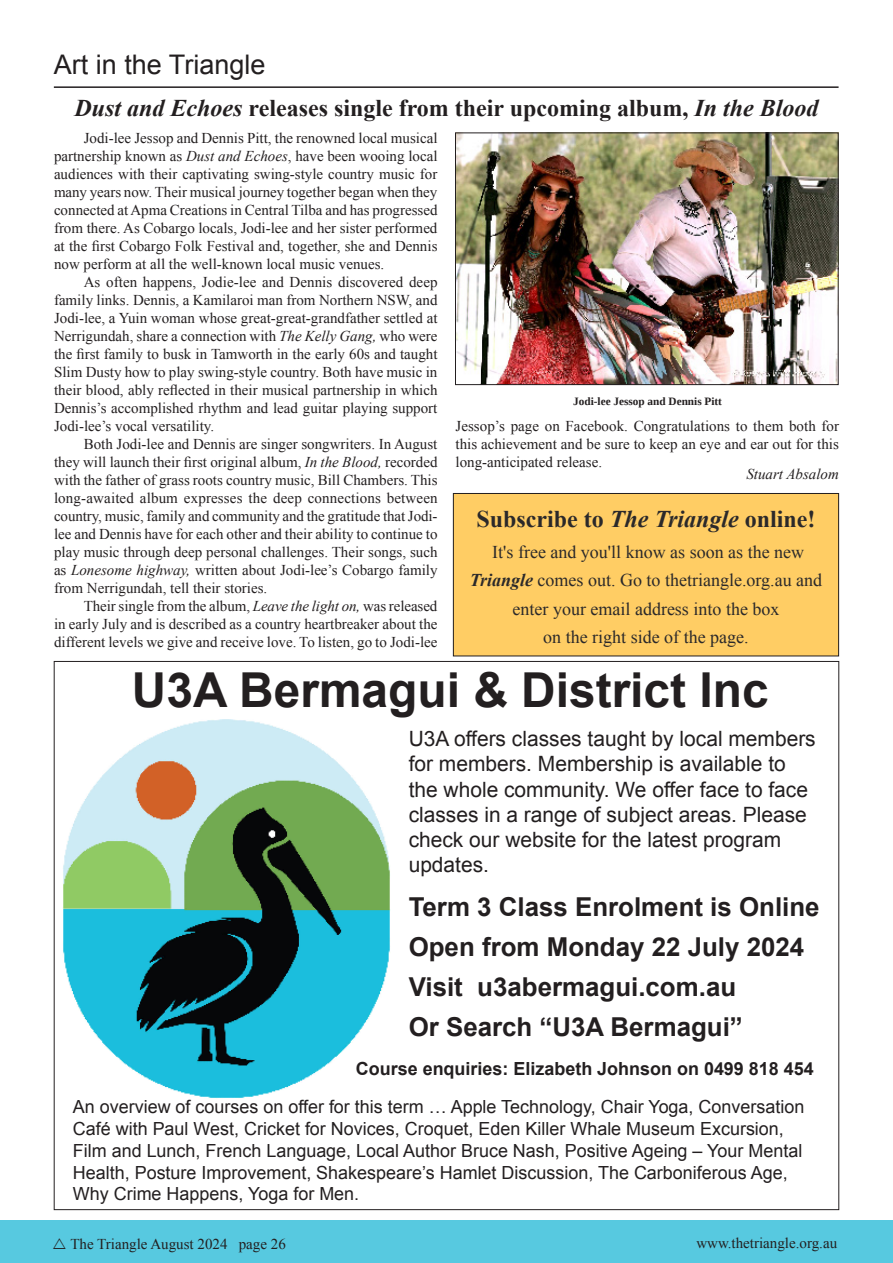
<style>
.page{position:relative;width:893px;height:1263px;background:#fff}
.page>*{position:absolute;margin:0;border:0;box-sizing:border-box;transform-origin:0 0}
.t1{font:700 48.15px "Arial";color:#231f20}
.PageTitle{font:27px "Arial";color:#231f20}
.t2{font:700 26.1px/39.8px "Arial";color:#231f20}
.Headline_2{font:700 24px "Times New Roman";color:#231f20}
.Body_text{font:700 24px "Times New Roman";color:#2b292a}
.t3{font:21px/25.3px "Arial";color:#231f20}
.t4{font:18px/21.8px "Arial";color:#231f20}
.Body_text-2{font:18px/28.3px "Times New Roman";color:#2b292a;text-align:center}
.t5{font:700 18px "Arial";color:#231f20}
.Body_text-3{font:15px/18px "Times New Roman";color:#231f20;text-align:justify}
.author{font:italic 15px "Times New Roman";color:#231f20}
.t6{font:700 11.25px "Liberation Serif";color:#231f20}
.s1{font-style:italic}
.s2{font-weight:700;font-style:italic}
</style>
<div class="page">
<div style="left:0;top:1220px;width:893px;height:43px;background:#57c9e0"></div>
<img style="left:63px;top:719px;width:327px;height:379px">
<hr style="left:54px;top:86px;width:785px;height:2px;background:#231f20">
<img style="left:457px;top:135px;width:379px;height:248px">
<div style="left:455px;top:133px;width:383px;height:252px;border:1px solid #231f20"></div>
<div style="left:453px;top:493px;width:386px;height:163px;background:#ffcd64"></div>
<div style="left:453px;top:493px;width:386px;height:163px;border:1px solid #231f20"></div>
<p class="PageTitle" style="left:54px;top:46px;width:213px">Art in the Triangle</p>
<p class="Headline_2" style="left:74px;top:91px;width:746px"><span class="s1">Dust and Echoes</span> releases single from their upcoming album, <span class="s1">In the Blood</span></p>
<p class="Body_text-3" style="left:54px;top:128px;width:385px;text-indent:30px">Jodi-lee Jessop and Dennis Pitt, the renowned local musical partnership known as <span class="s1">Dust and Echoes</span>, have been wooing local audiences with their captivating swing-style country music for many years now. Their musical journey together began when they connected at Apma Creations in Central Tilba and has progressed from there. As Cobargo locals, Jodi-lee and her sister performed at the first Cobargo Folk Festival and, together, she and Dennis now perform at all the well-known local music venues.</p>
<p class="Body_text-3" style="left:54px;top:272px;width:385px;text-indent:30px">As often happens, Jodie-lee and Dennis discovered deep family links. Dennis, a Kamilaroi man from Northern NSW, and Jodi-lee, a Yuin woman whose great-great-grandfather settled at Nerrigundah, share a connection with <span class="s1">The Kelly Gang,</span> who were the first family to busk in Tamworth in the early 60s and taught Slim Dusty how to play swing-style country. Both have music in their blood, ably reflected in their musical partnership in which Dennis’s accomplished rhythm and lead guitar playing support Jodi-lee’s vocal versatility.</p>
<p class="Body_text-3" style="left:54px;top:434px;width:385px;text-indent:30px">Both Jodi-lee and Dennis are singer songwriters. In August they will launch their first original album, <span class="s1">In the Blood,</span> recorded with the father of grass roots country music, Bill Chambers. This long-awaited album expresses the deep connections between country, music, family and community and the gratitude that Jodi&shy;lee and Dennis have for each other and their ability to continue to play music through deep personal challenges. Their songs, such as <span class="s1">Lonesome highway,</span> written about Jodi-lee’s Cobargo family from Nerrigundah, tell their stories.</p>
<p class="Body_text-3" style="left:54px;top:596px;width:385px;text-indent:30px">Their single from the album, <span class="s1">Leave the light on,</span> was released in early July and is described as a country heartbreaker about the different levels we give and receive love. To listen, go to Jodi-lee</p>
<p class="t6" style="left:573px;top:394px;width:150px">Jodi-lee Jessop and Dennis Pitt</p>
<p class="Body_text-3" style="left:455px;top:416px;width:385px">Jessop’s page on Facebook. Congratulations to them both for this achievement and be sure to keep an eye and ear out for this long-anticipated release.</p>
<p class="author" style="left:746px;top:463px;width:94px">Stuart Absalom</p>
<p class="Body_text" style="left:476px;top:503px;width:341px">Subscribe to <span class="s1">The Triangle</span> online!</p>
<p class="Body_text-2" style="left:470px;top:537px;width:354px">It's free and you'll know as soon as the new <span class="s2">Triangle</span> comes out. Go to thetriangle.org.au and enter your email address into the box<br>on the right side of the page.</p>
<p class="t1" style="left:132px;top:658px;width:638px">U3A Bermagui &amp; District Inc</p>
<p class="t3" style="left:409px;top:726px;width:409px">U3A offers classes taught by local members for members. Membership is available to the whole community. We offer face to face classes in a range of subject areas. Please check our website for the latest program updates.</p>
<p class="t2" style="left:409px;top:888px;width:412px">Term 3 Class Enrolment is Online<br>Open from Monday 22 July 2024<br>Visit u3abermagui.com.au<br>Or Search “U3A Bermagui”</p>
<p class="t5" style="left:356px;top:1056px;width:459px">Course enquiries: Elizabeth Johnson on 0499 818 454</p>
<p class="t4" style="left:73px;top:1096px;width:733px">An overview of courses on offer for this term … Apple Technology, Chair Yoga, Conversation Café with Paul West, Cricket for Novices, Croquet, Eden Killer Whale Museum Excursion, Film and Lunch, French Language, Local Author Bruce Nash, Positive Ageing – Your Mental Health, Posture Improvement, Shakespeare’s Hamlet Discussion, The Carboniferous Age, Why Crime Happens, Yoga for Men.</p>
<p class="Body_text-3" style="left:70px;top:1234px;width:217px">The Triangle August 2024 page 26</p>
<p class="Body_text-3" style="left:696px;top:1233px;width:142px">www.thetriangle.org.au</p>
</div>
